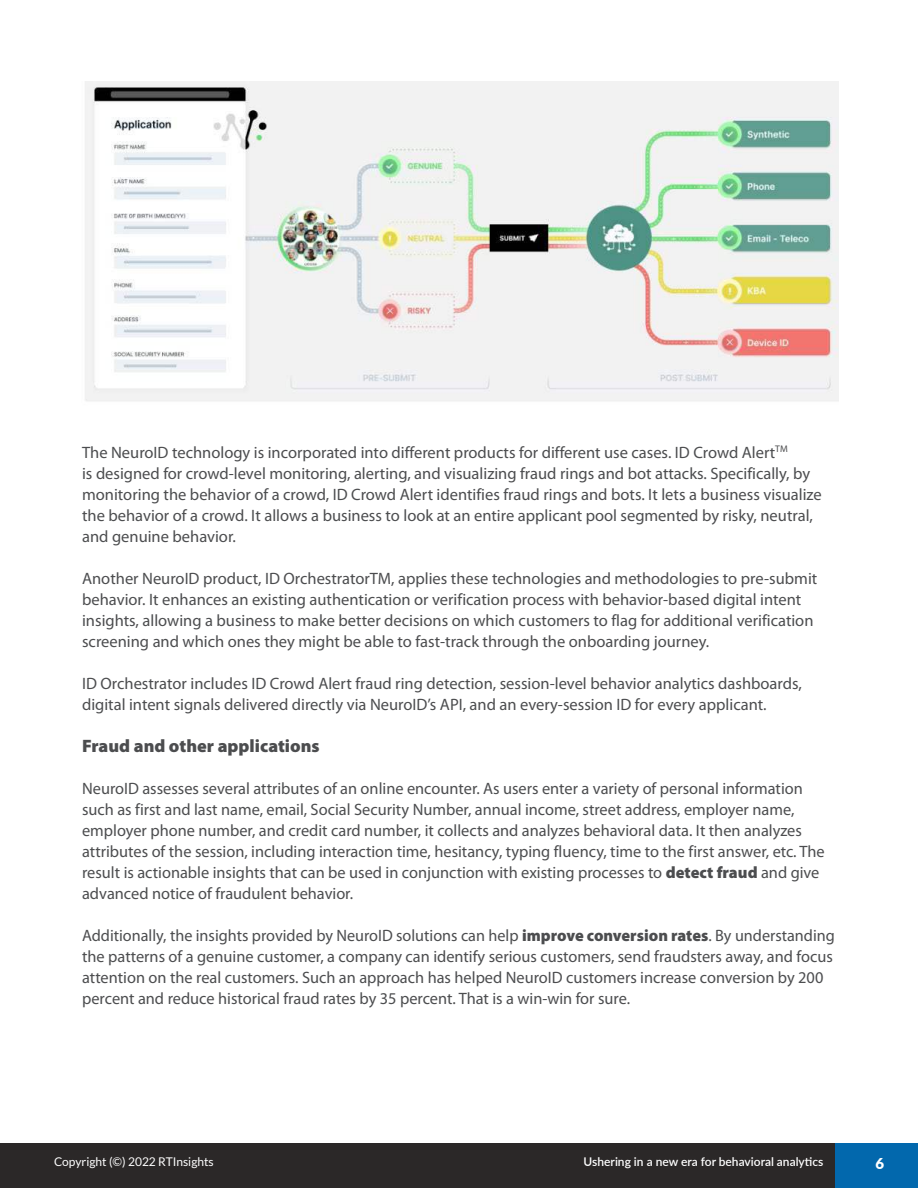
<style>
.page{position:relative;width:918px;height:1188px;background:#fff}
.page>*{position:absolute;margin:0;border:0;box-sizing:border-box;transform-origin:0 0}
.t1{font:900 18px "Myriad Pro";color:#4c4d4f}
.t2{font:16.5px/21px "Myriad Pro";color:#4c4d4f}
.t3{font:900 15px "Lato";color:#fff}
.t4{font:600 12px "Lato";color:#fff}
.t5{font:12px "Lato";color:#fff}
.s1{font-weight:900}
</style>
<div class="page">
<div style="left:0;top:1144px;width:918px;height:44px;background:#2b2828"></div>
<div style="left:835px;top:1144px;width:83px;height:44px;background:#0268ad"></div>
<img style="left:85px;top:81px;width:753px;height:320px">
<p class="t2" style="left:82px;top:443px;width:741px">The NeuroID technology is incorporated into different products for different use cases. ID Crowd Alert<sup>TM<br></sup>is designed for crowd-level monitoring, alerting, and visualizing fraud rings and bot attacks. Specifically, by monitoring the behavior of a crowd, ID Crowd Alert identifies fraud rings and bots. It lets a business visualize the behavior of a crowd. It allows a business to look at an entire applicant pool segmented by risky, neutral, and genuine behavior.</p>
<p class="t2" style="left:82px;top:569px;width:737px">Another NeuroID product, ID OrchestratorTM, applies these technologies and methodologies to pre-submit behavior. It enhances an existing authentication or verification process with behavior-based digital intent insights, allowing a business to make better decisions on which customers to flag for additional verification screening and which ones they might be able to fast-track through the onboarding journey.</p>
<p class="t2" style="left:82px;top:674px;width:721px">ID Orchestrator includes ID Crowd Alert fraud ring detection, session-level behavior analytics dashboards, digital intent signals delivered directly via NeuroID’s API, and an every-session ID for every applicant.</p>
<p class="t1" style="left:82px;top:739px;width:239px">Fraud and other applications</p>
<p class="t2" style="left:82px;top:779px;width:744px">NeuroID assesses several attributes of an online encounter. As users enter a variety of personal information such as first and last name, email, Social Security Number, annual income, street address, employer name, employer phone number, and credit card number, it collects and analyzes behavioral data. It then analyzes attributes of the session, including interaction time, hesitancy, typing fluency, time to the first answer, etc. The result is actionable insights that can be used in conjunction with existing processes to <span class="s1">detect fraud</span> and give advanced notice of fraudulent behavior.</p>
<p class="t2" style="left:82px;top:926px;width:754px">Additionally, the insights provided by NeuroID solutions can help <span class="s1">improve conversion rates</span>. By understanding the patterns of a genuine customer, a company can identify serious customers, send fraudsters away, and focus attention on the real customers. Such an approach has helped NeuroID customers increase conversion by 200 percent and reduce historical fraud rates by 35 percent. That is a win-win for sure.</p>
<p class="t5" style="left:54px;top:1157px;width:161px">Copyright (©) 2022 RTInsights</p>
<p class="t4" style="left:584px;top:1153px;width:241px">Ushering in a new era for behavioral analy琀椀cs</p>
<p class="t3" style="left:875px;top:1157px;width:10px">6</p>
</div>
